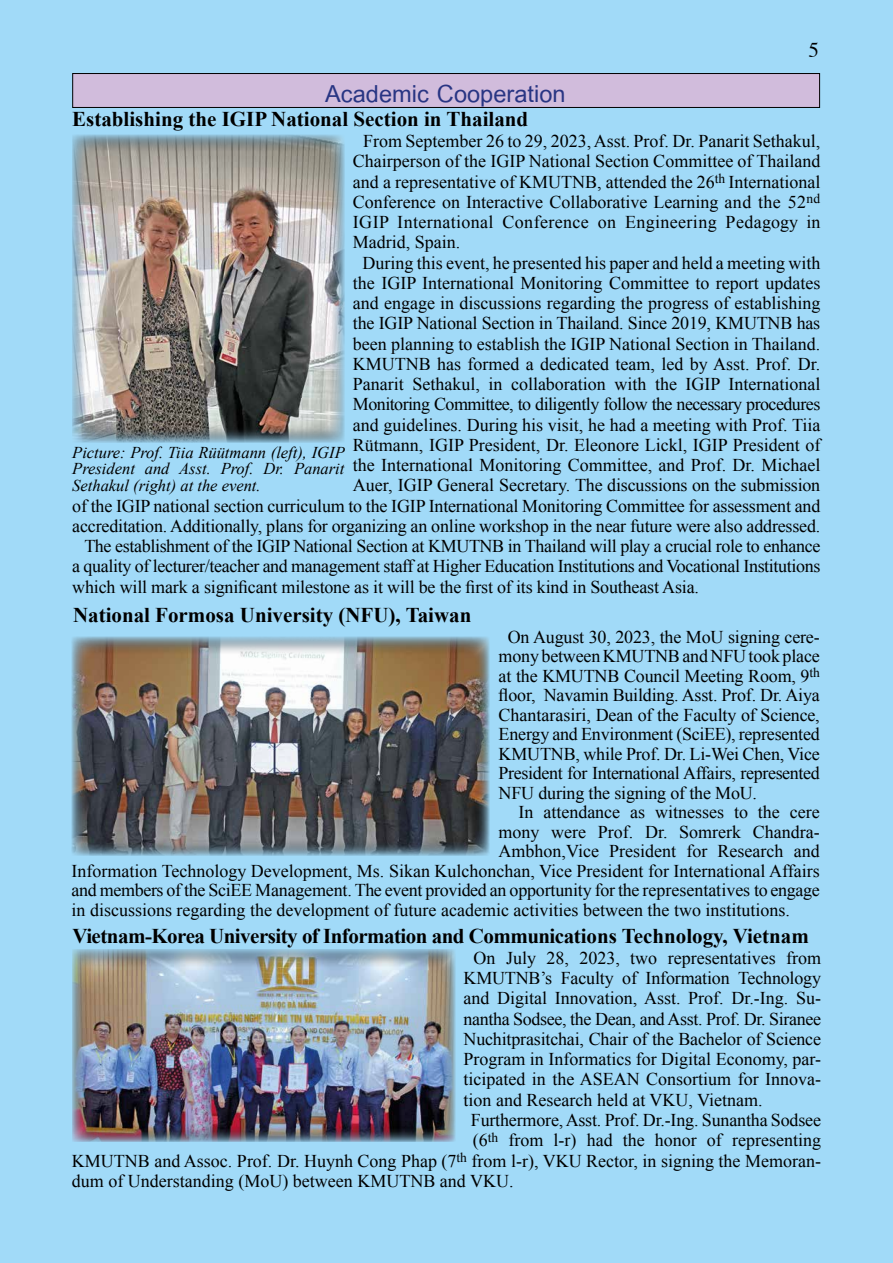
<style>
.page{position:relative;width:893px;height:1263px;background:#a1daf8}
.page>*{position:absolute;margin:0;border:0;box-sizing:border-box;transform-origin:0 0}
.t1{font:700 36px "Cordia New";color:#283583}
.t2{font:700 21px "Times New Roman";color:#000}
.t3{font:700 21px "Times New Roman";letter-spacing:-.025em;color:#000}
.t4{font:21px "Times";color:#000}
.t5{font:18px/19.5px "Times New Roman";color:#000;text-align:justify}
.t6{font:18px "Times New Roman";letter-spacing:-.02em;color:#000}
.t7{font:18px "Times New Roman";letter-spacing:-.03em;color:#000}
.t8{font:18px "Times New Roman";letter-spacing:.02em;color:#000}
.t9{font:italic 16.5px/16.5px "Times New Roman";color:#000;text-align:justify}
</style>
<div class="page">
<div style="left:73px;top:74px;width:747px;height:33px;background:#d1bcdc"></div>
<div style="left:72px;top:73px;width:748px;height:35px;border:1px solid #000"></div>
<div style="left:72px;top:948px;width:385px;height:194px;background:#000;opacity:.5"></div>
<div style="left:71px;top:133px;width:274px;height:309px;background:#000;opacity:.5"></div>
<div style="left:70px;top:635px;width:421px;height:222px;background:#000;opacity:.5"></div>
<h1 class="t1" style="left:325px;top:72px;width:242px">Academic Cooperation</h1>
<p class="t2" style="left:72px;top:105px;width:457px">Establishing the IGIP National Section in Thailand</p>
<p class="t4" style="left:808px;top:31px;width:12px">5</p>
<p class="t5" style="left:363px;top:131px;width:459px">From September 26 to 29, 2023, Asst. Prof. Dr. Panarit Sethakul,</p>
<p class="t5" style="left:353px;top:151px;width:469px">Chairperson of the IGIP National Section Committee of Thailand</p>
<p class="t5" style="left:353px;top:172px;width:469px">and a representative of KMUTNB, attended the 26<sup>th</sup> International</p>
<p class="t5" style="left:353px;top:192px;width:469px">Conference on Interactive Collaborative Learning and the 52<sup>nd</sup></p>
<p class="t8" style="left:353px;top:210px;width:469px">IGIP International Conference on Engineering Pedagogy in</p>
<p class="t5" style="left:353px;top:232px;width:109px">Madrid, Spain.</p>
<p class="t5" style="left:363px;top:253px;width:459px">During this event, he presented his paper and held a meeting with</p>
<p class="t5" style="left:353px;top:273px;width:469px">the IGIP International Monitoring Committee to report updates</p>
<p class="t5" style="left:353px;top:293px;width:469px">and engage in discussions regarding the progress of establishing</p>
<p class="t5" style="left:353px;top:313px;width:469px">the IGIP National Section in Thailand. Since 2019, KMUTNB has</p>
<p class="t5" style="left:353px;top:334px;width:469px">been planning to establish the IGIP National Section in Thailand.</p>
<p class="t5" style="left:353px;top:354px;width:469px">KMUTNB has formed a dedicated team, led by Asst. Prof. Dr.</p>
<p class="t5" style="left:353px;top:374px;width:469px">Panarit Sethakul, in collaboration with the IGIP International</p>
<p class="t7" style="left:353px;top:392px;width:469px">Monitoring Committee, to diligently follow the necessary procedures</p>
<p class="t5" style="left:353px;top:415px;width:469px">and guidelines. During his visit, he had a meeting with Prof. Tiia</p>
<p class="t5" style="left:353px;top:435px;width:469px">Rütmann, IGIP President, Dr. Eleonore Lickl, IGIP President of</p>
<p class="t5" style="left:353px;top:455px;width:469px">the International Monitoring Committee, and Prof. Dr. Michael</p>
<p class="t5" style="left:353px;top:475px;width:469px">Auer, IGIP General Secretary. The discussions on the submission</p>
<p class="t5" style="left:72px;top:496px;width:750px">of the IGIP national section curriculum to the IGIP International Monitoring Committee for assessment and</p>
<p class="t5" style="left:72px;top:516px;width:750px">accreditation. Additionally, plans for organizing an online workshop in the near future were also addressed.</p>
<p class="t6" style="left:84px;top:534px;width:737px">The establishment of the IGIP National Section at KMUTNB in Thailand will play a crucial role to enhance</p>
<p class="t6" style="left:72px;top:554px;width:750px">a quality of lecturer/teacher and management staff at Higher Education Institutions and Vocational Institutions</p>
<p class="t5" style="left:72px;top:577px;width:628px">which will mark a significant milestone as it will be the first of its kind in Southeast Asia.</p>
<p class="t2" style="left:73px;top:600px;width:400px">National Formosa University (NFU), Taiwan</p>
<p class="t5" style="left:499px;top:626px;width:323px;text-indent:9px">On August 30, 2023, the MoU signing cere&shy;mony between KMUTNB and NFU took place at the KMUTNB Council Meeting Room, 9<sup>th </sup>floor, Navamin Building. Asst. Prof. Dr. Aiya Chantarasiri, Dean of the Faculty of Science, Energy and Environment (SciEE), represented KMUTNB, while Prof. Dr. Li-Wei Chen, Vice President for International Affairs, represented NFU during the signing of the MoU.</p>
<p class="t5" style="left:518px;top:802px;width:303px">In attendance as witnesses to the cere</p>
<p class="t5" style="left:499px;top:821px;width:323px">mony were Prof. Dr. Somrerk Chandra-</p>
<p class="t5" style="left:499px;top:841px;width:323px">Ambhon,Vice President for Research and</p>
<p class="t5" style="left:72px;top:860px;width:750px">Information Technology Development, Ms. Sikan Kulchonchan, Vice President for International Affairs</p>
<p class="t6" style="left:72px;top:878px;width:750px">and members of the SciEE Management. The event provided an opportunity for the representatives to engage</p>
<p class="t5" style="left:72px;top:899px;width:720px">in discussions regarding the development of future academic activities between the two institutions.</p>
<p class="t5" style="left:474px;top:948px;width:349px">On July 28, 2023, two representatives from</p>
<p class="t5" style="left:463px;top:968px;width:359px">KMUTNB’s Faculty of Information Technology</p>
<p class="t5" style="left:463px;top:988px;width:359px">and Digital Innovation, Asst. Prof. Dr.-Ing. Su-</p>
<p class="t6" style="left:463px;top:1006px;width:359px">nantha Sodsee, the Dean, and Asst. Prof. Dr. Siranee</p>
<p class="t5" style="left:463px;top:1029px;width:359px">Nuchitprasitchai, Chair of the Bachelor of Science</p>
<p class="t5" style="left:463px;top:1049px;width:359px">Program in Informatics for Digital Economy, par-</p>
<p class="t5" style="left:463px;top:1069px;width:359px">ticipated in the ASEAN Consortium for Innova-</p>
<p class="t5" style="left:463px;top:1089px;width:301px">tion and Research held at VKU, Vietnam.</p>
<p class="t5" style="left:471px;top:1110px;width:352px">Furthermore, Asst. Prof. Dr.-Ing. Sunantha Sodsee</p>
<p class="t5" style="left:473px;top:1130px;width:350px">(6<sup>th</sup> from l-r) had the honor of representing</p>
<p class="t5" style="left:72px;top:1150px;width:751px">KMUTNB and Assoc. Prof. Dr. Huynh Cong Phap (7<sup>th</sup> from l-r), VKU Rector, in signing the Memoran-</p>
<p class="t5" style="left:72px;top:1171px;width:443px">dum of Understanding (MoU) between KMUTNB and VKU.</p>
<p class="t9" style="left:72px;top:444px;width:274px">Picture: Prof. Tiia Rüütmann (left), IGIP President and Asst. Prof. Dr. Panarit Sethakul (right) at the event.</p>
<p class="t3" style="left:72px;top:921px;width:738px">Vietnam-Korea University of Information and Communications Technology, Vietnam</p>
</div>
